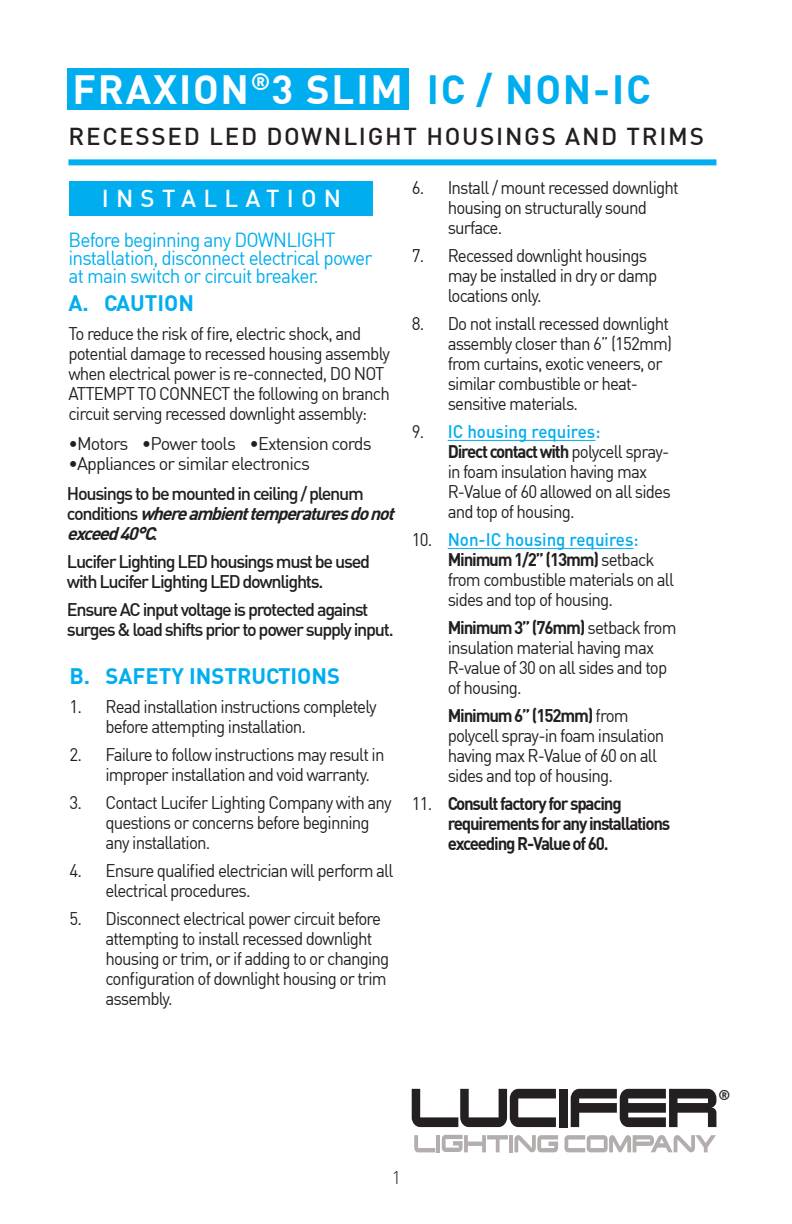
<style>
.page{position:relative;width:792px;height:1224px;background:#fff}
.page>*{position:absolute;margin:0;border:0;box-sizing:border-box;transform-origin:0 0}
.t1{font:700 40px "DIN";letter-spacing:.045em;color:#fff}
.t2{font:500 24px "DIN";letter-spacing:.07em;color:#231f20}
.t3{font:500 24px "DIN";letter-spacing:.3em;color:#fff}
.t4{font:700 22px "DIN";color:#00aeef}
.t5{font:20px/18px "DIN";letter-spacing:-.04em;color:#00aeef;scale:.95 1}
.t6{font:18px/20px "DIN";letter-spacing:-.05em;color:#231f20;scale:.94 1}
.t7{font:500 18px/20px "DIN";letter-spacing:-.07em;color:#231f20}
.t8{font:700 18px/20px "DIN";letter-spacing:-.07em;color:#231f20;scale:.94 1}
.t9{font:18px "DIN";letter-spacing:-.05em;color:#231f20}
.t10{font:500 18px "DIN";color:#00aeef;scale:.94 1}
.t11{font:300 18px "DIN";color:#231f20}
.t12{font:700 14px "DIN";color:#231f20}
.s1{color:#00aeef}
.s2{font-weight:700;font-style:italic}
.s3{font-weight:400;color:#231f20}
.s4{font-weight:700}
.s5{font-weight:500;color:#00aeef}
.s6{font-weight:400}
</style>
<div class="page">
<div style="left:67px;top:68px;width:342px;height:41px;background:#00aeef"></div>
<div style="left:69px;top:181px;width:304px;height:34px;background:#00aeef"></div>
<div style="left:68px;top:159px;width:648px;height:6px;background:#00aeef"></div>
<hr style="left:448px;top:440px;width:147px;height:1px;background:#00aeef">
<hr style="left:448px;top:548px;width:186px;height:1px;background:#00aeef">
<svg style="left:412px;top:1089px;width:144px;height:38px"></svg>
<div style="left:559px;top:1089px;width:9px;height:38px;background:#241f21"></div>
<svg style="left:414px;top:1135px;width:21px;height:17px"></svg>
<hr style="left:437px;top:1135px;width:3px;height:17px;background:#b3aead">
<hr style="left:509px;top:1135px;width:4px;height:17px;background:#b3aead">
<svg style="left:514px;top:1135px;width:44px;height:17px"></svg>
<svg style="left:442px;top:1135px;width:66px;height:17px"></svg>
<svg style="left:564px;top:1135px;width:152px;height:17px"></svg>
<svg style="left:571px;top:1089px;width:145px;height:38px"></svg>
<p class="t1" style="left:72px;top:63px;width:578px">FRAXION<sup>®</sup>3 SLIM <span class="s1">IC / NON-IC</span></p>
<p class="t2" style="left:68px;top:121px;width:637px">RECESSED LED DOWNLIGHT HOUSINGS AND TRIMS</p>
<p class="t3" style="left:102px;top:183px;width:241px">INSTALLATION</p>
<p class="t5" style="left:68px;top:230px;width:322px">Before beginning any DOWNLIGHT installation, disconnect electrical power at main switch or circuit breaker.</p>
<p class="t4" style="left:68px;top:289px;width:127px">A. CAUTION</p>
<p class="t6" style="left:68px;top:323px;width:344px">To reduce the risk of fire, electric shock, and potential damage to recessed housing assembly when electrical power is re-connected, DO NOT ATTEMPT TO CONNECT the following on branch circuit serving recessed downlight assembly:</p>
<p class="t9" style="left:68px;top:433px;width:305px">•Motors •Power tools •Extension cords</p>
<p class="t9" style="left:68px;top:453px;width:243px">•Appliances or similar electronics</p>
<p class="t7" style="left:67px;top:483px;width:334px">Housings to be mounted in ceiling / plenum<br>c o n d i t i o n s <span class="s2">whereambienttemperaturesdonot exceed40°C</span>.</p>
<p class="t7" style="left:67px;top:551px;width:305px">Lucifer Lighting LED housings must be used with Lucifer Lighting LED downlights.</p>
<p class="t7" style="left:67px;top:599px;width:328px">Ensure AC input voltage is protected against surges &amp; load shifts prior to power supply input.</p>
<p class="t4" style="left:69px;top:661px;width:272px">B. SAFETY INSTRUCTIONS</p>
<p class="t6" style="left:105px;top:696px;width:290px;text-indent:-36px">1. Read installation instructions completely before attempting installation.</p>
<p class="t6" style="left:105px;top:744px;width:298px;text-indent:-36px">2. Failure to follow instructions may result in improper installation and void warranty.</p>
<p class="t6" style="left:105px;top:792px;width:306px;text-indent:-36px">3. Contact Lucifer Lighting Company with any questions or concerns before beginning any installation.</p>
<p class="t6" style="left:105px;top:860px;width:308px;text-indent:-36px">4. Ensure qualified electrician will perform all electrical procedures.</p>
<p class="t6" style="left:105px;top:908px;width:304px;text-indent:-36px">5. Disconnect electrical power circuit before attempting to install recessed downlight housing or trim, or if adding to or changing configuration of downlight housing or trim assembly.</p>
<p class="t6" style="left:448px;top:178px;width:247px;text-indent:-36px">6. Install / mount recessed downlight housing on structurally sound surface.</p>
<p class="t6" style="left:448px;top:246px;width:225px;text-indent:-36px">7. Recessed downlight housings may be installed in dry or damp locations only.</p>
<p class="t6" style="left:448px;top:314px;width:240px;text-indent:-36px">8. Do not install recessed downlight assembly closer than 6” (152mm) from curtains, exotic veneers, or similar combustible or heat&shy;sensitive materials.</p>
<p class="t10" style="left:412px;top:420px;width:202px"><span class="s3">9.</span> IC housing requires:</p>
<p class="t6" style="left:448px;top:442px;width:239px"><span class="s4">Direct contact with</span> polycell spray&shy;in foam insulation having max<br>R-Value of 60 allowed on all sides and top of housing.</p>
<p class="t6" style="left:448px;top:530px;width:242px;text-indent:-36px">10. <span class="s5">Non-IC housing requires:<br></span><span class="s4">Minimum 1/2” (13mm)</span> setback from combustible materials on all sides and top of housing.</p>
<p class="t6" style="left:448px;top:618px;width:245px"><span class="s4">Minimum 3” (76mm)</span> setback from insulation material having max<br>R-value of 30 on all sides and top of housing.</p>
<p class="t6" style="left:448px;top:706px;width:232px"><span class="s4">Minimum 6” (152mm)</span> from polycell spray-in foam insulation having max R-Value of 60 on all sides and top of housing.</p>
<p class="t8" style="left:448px;top:793px;width:238px;text-indent:-36px"><span class="s6">11.</span> Consult factory for spacing requirements for any installations exceeding R-Value of 60.</p>
<p class="t11" style="left:392px;top:1167px;width:11px">1</p>
<p class="t12" style="left:719px;top:1085px;width:13px">®</p>
</div>
